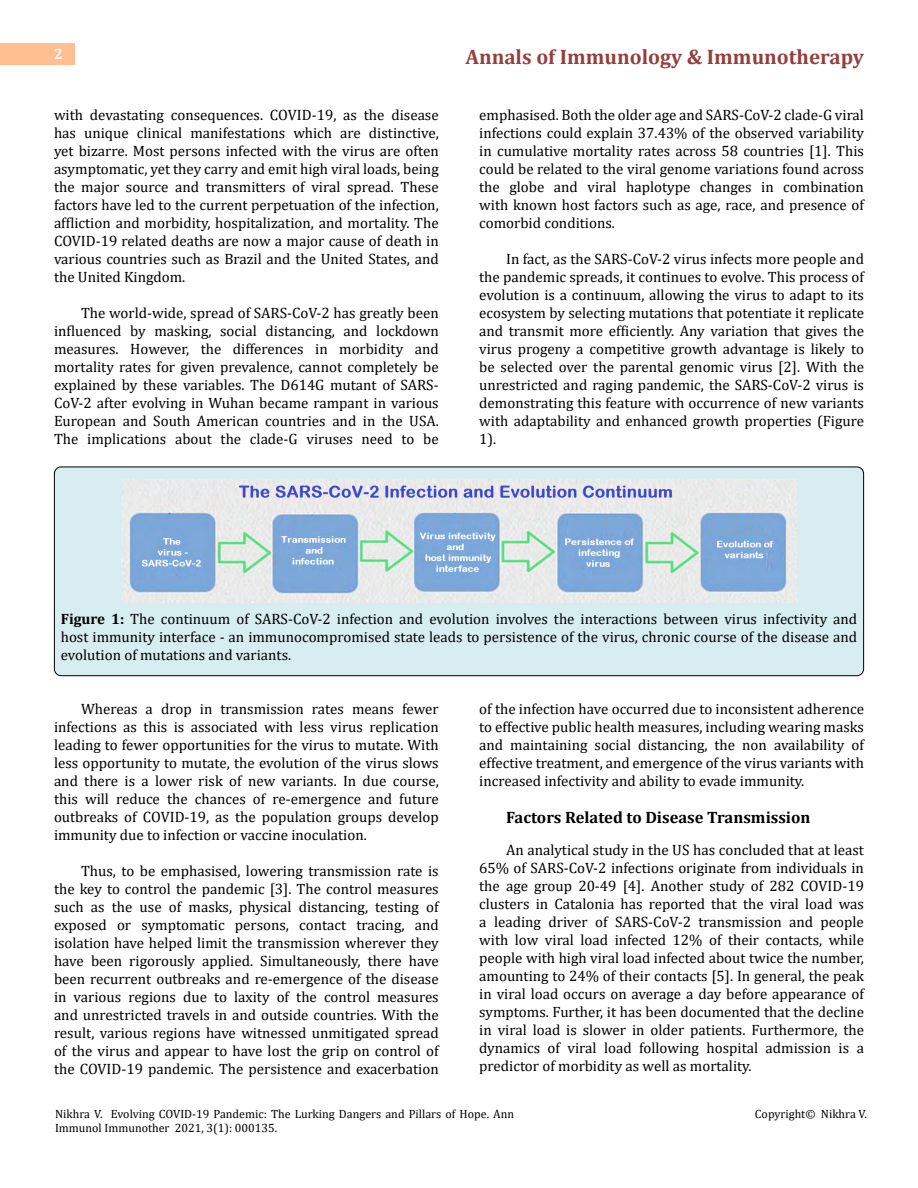
<style>
.page{position:relative;width:918px;height:1188px;background:#fff}
.page>*{position:absolute;margin:0;border:0;box-sizing:border-box;transform-origin:0 0}
.t1{font:700 21px "Cambria";color:#953f3c}
.t2{font:700 16.5px "Cambria";color:#000}
.t3{font:15px/18px "Cambria";color:#000;text-align:justify}
.t4{font:700 15px "Cambria";color:#fff}
.t5{font:12px/14.4px "Cambria";color:#000}
.s1{font-weight:700}
</style>
<div class="page">
<div style="left:0;top:43px;width:75px;height:21px;background:#ffbf91"></div>
<div style="left:54px;top:467px;width:810px;height:209px;background:#d8edf2;border-radius:7px"></div>
<div style="left:54px;top:467px;width:810px;height:209px;border:1px solid #000;border-radius:7px"></div>
<img style="left:122px;top:480px;width:674px;height:123px">
<p class="t4" style="left:54px;top:44px;width:10px">2</p>
<h1 class="t1" style="left:465px;top:42px;width:400px">Annals of Immunology &amp; Immunotherapy</h1>
<p class="t3" style="left:54px;top:105px;width:386px">with devastating consequences. COVID-19, as the disease has unique clinical manifestations which are distinctive, yet bizarre. Most persons infected with the virus are often asymptomatic, yet they carry and emit high viral loads, being the major source and transmitters of viral spread. These factors have led to the current perpetuation of the infection, affliction and morbidity, hospitalization, and mortality. The COVID-19 related deaths are now a major cause of death in various countries such as Brazil and the United States, and the United Kingdom.</p>
<p class="t3" style="left:54px;top:303px;width:386px;text-indent:27px">The world-wide, spread of SARS-CoV-2 has greatly been influenced by masking, social distancing, and lockdown measures. However, the differences in morbidity and mortality rates for given prevalence, cannot completely be explained by these variables. The D614G mutant of SARS-CoV-2 after evolving in Wuhan became rampant in various European and South American countries and in the USA.<br>The implications about the clade-G viruses need to be</p>
<p class="t3" style="left:479px;top:105px;width:386px">emphasised. Both the older age and SARS-CoV-2 clade-G viral infections could explain 37.43% of the observed variability in cumulative mortality rates across 58 countries [1]. This could be related to the viral genome variations found across the globe and viral haplotype changes in combination with known host factors such as age, race, and presence of comorbid conditions.</p>
<p class="t3" style="left:479px;top:249px;width:386px;text-indent:27px">In fact, as the SARS-CoV-2 virus infects more people and the pandemic spreads, it continues to evolve. This process of evolution is a continuum, allowing the virus to adapt to its ecosystem by selecting mutations that potentiate it replicate and transmit more efficiently. Any variation that gives the virus progeny a competitive growth advantage is likely to be selected over the parental genomic virus [2]. With the unrestricted and raging pandemic, the SARS-CoV-2 virus is demonstrating this feature with occurrence of new variants with adaptability and enhanced growth properties (Figure 1).</p>
<p class="t3" style="left:61px;top:609px;width:798px"><span class="s1">Figure 1:</span> The continuum of SARS-CoV-2 infection and evolution involves the interactions between virus infectivity and host immunity interface - an immunocompromised state leads to persistence of the virus, chronic course of the disease and evolution of mutations and variants.</p>
<p class="t3" style="left:54px;top:699px;width:386px;text-indent:27px">Whereas a drop in transmission rates means fewer infections as this is associated with less virus replication leading to fewer opportunities for the virus to mutate. With less opportunity to mutate, the evolution of the virus slows and there is a lower risk of new variants. In due course, this will reduce the chances of re-emergence and future outbreaks of COVID-19, as the population groups develop immunity due to infection or vaccine inoculation.</p>
<p class="t3" style="left:54px;top:861px;width:386px;text-indent:27px">Thus, to be emphasised, lowering transmission rate is the key to control the pandemic [3]. The control measures such as the use of masks, physical distancing, testing of exposed or symptomatic persons, contact tracing, and isolation have helped limit the transmission wherever they have been rigorously applied. Simultaneously, there have been recurrent outbreaks and re-emergence of the disease in various regions due to laxity of the control measures and unrestricted travels in and outside countries. With the result, various regions have witnessed unmitigated spread of the virus and appear to have lost the grip on control of the COVID-19 pandemic. The persistence and exacerbation</p>
<p class="t3" style="left:479px;top:699px;width:386px">of the infection have occurred due to inconsistent adherence to effective public health measures, including wearing masks and maintaining social distancing, the non availability of effective treatment, and emergence of the virus variants with increased infectivity and ability to evade immunity.</p>
<p class="t2" style="left:506px;top:806px;width:306px">Factors Related to Disease Transmission</p>
<p class="t3" style="left:479px;top:840px;width:386px;text-indent:27px">An analytical study in the US has concluded that at least 65% of SARS-CoV-2 infections originate from individuals in the age group 20-49 [4]. Another study of 282 COVID-19 clusters in Catalonia has reported that the viral load was a leading driver of SARS-CoV-2 transmission and people with low viral load infected 12% of their contacts, while people with high viral load infected about twice the number, amounting to 24% of their contacts [5]. In general, the peak in viral load occurs on average a day before appearance of symptoms. Further, it has been documented that the decline in viral load is slower in older patients. Furthermore, the dynamics of viral load following hospital admission is a predictor of morbidity as well as mortality.</p>
<p class="t5" style="left:55px;top:1106px;width:461px">Nikhra V. Evolving COVID-19 Pandemic: The Lurking Dangers and Pillars of Hope. Ann<br>Immunol Immunother 2021, 3(1): 000135.</p>
<p class="t5" style="left:755px;top:1106px;width:114px">Copyright© Nikhra V.</p>
</div>
